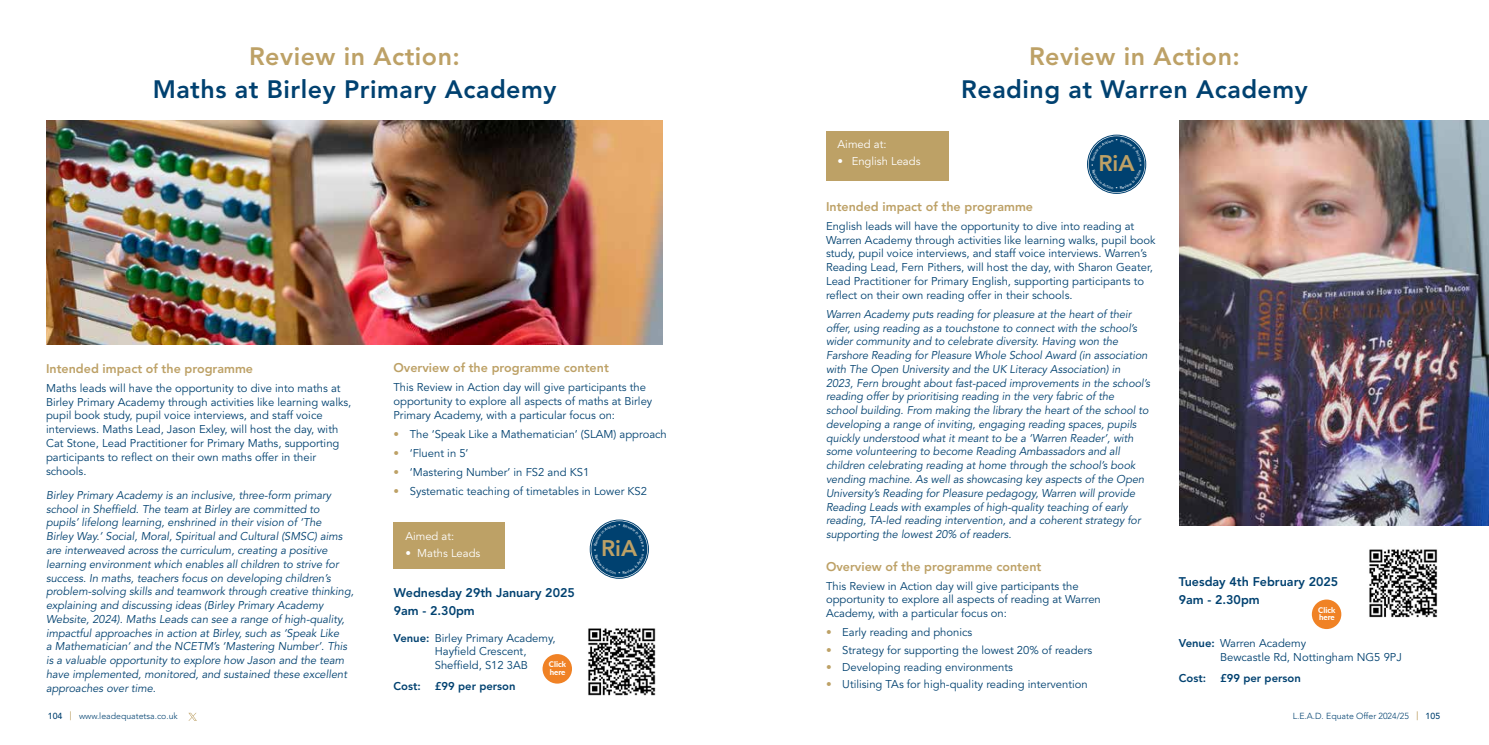
<style>
.page{position:relative;width:1489px;height:745px;background:#fff}
.page>*{position:absolute;margin:0;border:0;box-sizing:border-box;transform-origin:0 0}
.t1{font:800 25px "Avenir";letter-spacing:.02em;color:#004170}
.t2{font:800 25px "Avenir";letter-spacing:.02em;color:#bda166}
.t3{font:800 22.5px "Avenir";color:#bda166}
.t4{font:800 12.5px "Avenir";color:#bda166}
.t5{font:800 12.5px/17.5px "Avenir";color:#004170}
.t6{font:italic 11.25px/13.8px "Avenir";color:#004170}
.t7{font:11.25px/13.8px "Avenir";color:#004170}
.t8{font:11.25px "Avenir";color:#fff}
.t9{font:800 11.25px "Avenir";color:#004170}
.t10{font:300 8.75px "Avenir";color:#004170}
.t11{font:800 7.88px/7.4px "Lato";color:#fff}
.s1{color:#bda166}
.s2{font-weight:800}
.s3{font-weight:500}
.s4{font-weight:500;font-size:11.5px;color:#bda166}
</style>
<div class="page">
<svg style="left:188px;top:712px;width:9px;height:8px"></svg>
<img style="left:46px;top:120px;width:617px;height:224px">
<div style="left:393px;top:522px;width:111px;height:46px;background:#bda166"></div>
<img style="left:588px;top:628px;width:68px;height:68px">
<div style="left:590px;top:519px;width:58px;height:59px;border:1px solid #004170;border-radius:50%"></div>
<svg style="left:591px;top:520px;width:56px;height:57px"></svg>
<div style="left:826px;top:131px;width:122px;height:49px;background:#bda166"></div>
<img style="left:1179px;top:120px;width:309px;height:404px">
<img style="left:1369px;top:549px;width:69px;height:69px">
<div style="left:1087px;top:135px;width:58px;height:59px;border:1px solid #004170;border-radius:50%"></div>
<svg style="left:1088px;top:136px;width:56px;height:56px"></svg>
<div style="left:1311px;top:599px;width:30px;height:29px;background:#f08225;border-radius:50%"></div>
<div style="left:542px;top:653px;width:30px;height:30px;background:#f08225;border-radius:50%"></div>
<svg style="left:594px;top:523px;width:50px;height:50px;background:#134f7a"></svg>
<svg style="left:1091px;top:139px;width:50px;height:50px;background:#124f7a"></svg>
<h1 class="t2" style="left:249px;top:42px;width:212px">Review in Action:</h1>
<h1 class="t1" style="left:153px;top:74px;width:405px">Maths at Birley Primary Academy</h1>
<p class="t4" style="left:46px;top:361px;width:208px">Intended impact of the programme</p>
<p class="t7" style="left:46px;top:381px;width:307px">Maths leads will have the opportunity to dive into maths at Birley Primary Academy through activities like learning walks, pupil book study, pupil voice interviews, and staff voice interviews. Maths Lead, Jason Exley, will host the day, with Cat Stone, Lead Practitioner for Primary Maths, supporting participants to reflect on their own maths offer in their schools.</p>
<p class="t6" style="left:46px;top:488px;width:309px">Birley Primary Academy is an inclusive, three-form primary school in Sheffield. The team at Birley are committed to pupils’ lifelong learning, enshrined in their vision of ‘The<br>Birley Way.’ Social, Moral, Spiritual and Cultural (SMSC) aims are interweaved across the curriculum, creating a positive learning environment which enables all children to strive for success. In maths, teachers focus on developing children’s problem-solving skills and teamwork through creative thinking, explaining and discussing ideas (Birley Primary Academy Website, 2024). Maths Leads can see a range of high-quality, impactful approaches in action at Birley, such as ‘Speak Like<br>a Mathematician’ and the NCETM’s ‘Mastering Number’. This is a valuable opportunity to explore how Jason and the team have implemented, monitored, and sustained these excellent approaches over time.</p>
<p class="t4" style="left:393px;top:360px;width:217px">Overview of the programme content</p>
<p class="t7" style="left:393px;top:380px;width:260px">This Review in Action day will give participants the opportunity to explore all aspects of maths at Birley<br>Primary Academy, with a particular focus on:</p>
<p class="t7" style="left:393px;top:427px;width:275px"><span class="s1">•</span> The ‘Speak Like a Mathematician’ (SLAM) approach</p>
<p class="t7" style="left:393px;top:446px;width:77px"><span class="s1">•</span> ‘Fluent in 5’</p>
<p class="t7" style="left:393px;top:465px;width:197px"><span class="s1">•</span> ‘Mastering Number’ in FS2 and KS1</p>
<p class="t7" style="left:393px;top:484px;width:255px"><span class="s1">•</span> Systematic teaching of timetables in Lower KS2</p>
<p class="t8" style="left:405px;top:529px;width:50px">Aimed at:</p>
<p class="t8" style="left:405px;top:546px;width:77px">• Maths Leads</p>
<h2 class="t3" style="left:601px;top:534px;width:38px">RiA</h2>
<p class="t5" style="left:394px;top:583px;width:182px">Wednesday 29th January 2025<br>9am - 2.30pm</p>
<p class="t7" style="left:435px;top:630px;width:122px;text-indent:-41px"><span class="s2">Venue:</span> Birley Primary Academy,<br>Hayfield Crescent,<br>Sheffield, S12 3AB</p>
<p class="t9" style="left:393px;top:679px;width:124px">Cost: £99 per person</p>
<p class="t11" style="left:549px;top:660px;width:19px">Click here</p>
<p class="t8" style="left:837px;top:138px;width:50px">Aimed at:</p>
<p class="t8" style="left:837px;top:155px;width:84px">• English Leads</p>
<h1 class="t2" style="left:1028px;top:42px;width:212px">Review in Action:</h1>
<h1 class="t1" style="left:961px;top:74px;width:348px">Reading at Warren Academy</h1>
<h2 class="t3" style="left:1098px;top:150px;width:38px">RiA</h2>
<p class="t4" style="left:826px;top:199px;width:208px">Intended impact of the programme</p>
<p class="t7" style="left:826px;top:219px;width:331px">English leads will have the opportunity to dive into reading at Warren Academy through activities like learning walks, pupil book study, pupil voice interviews, and staff voice interviews. Warren’s Reading Lead, Fern Pithers, will host the day, with Sharon Geater, Lead Practitioner for Primary English, supporting participants to reflect on their own reading offer in their schools.</p>
<p class="t6" style="left:826px;top:307px;width:325px">Warren Academy puts reading for pleasure at the heart of their offer, using reading as a touchstone to connect with the school’s wider community and to celebrate diversity. Having won the Farshore Reading for Pleasure Whole School Award (in association with The Open University and the UK Literacy Association) in 2023, Fern brought about fast-paced improvements in the school’s reading offer by prioritising reading in the very fabric of the<br>school building. From making the library the heart of the school to developing a range of inviting, engaging reading spaces, pupils quickly understood what it meant to be a ‘Warren Reader’, with some volunteering to become Reading Ambassadors and all children celebrating reading at home through the school’s book vending machine. As well as showcasing key aspects of the Open University’s Reading for Pleasure pedagogy, Warren will provide Reading Leads with examples of high-quality teaching of early reading, TA-led reading intervention, and a coherent strategy for supporting the lowest 20% of readers.</p>
<p class="t4" style="left:826px;top:558px;width:217px">Overview of the programme content</p>
<p class="t7" style="left:826px;top:579px;width:276px">This Review in Action day will give participants the opportunity to explore all aspects of reading at Warren<br>Academy, with a particular focus on:</p>
<p class="t7" style="left:826px;top:625px;width:148px"><span class="s1">•</span> Early reading and phonics</p>
<p class="t7" style="left:826px;top:642px;width:268px"><span class="s1">•</span> Strategy for supporting the lowest 20% of readers</p>
<p class="t7" style="left:826px;top:660px;width:188px"><span class="s1">•</span> Developing reading environments</p>
<p class="t7" style="left:826px;top:677px;width:263px"><span class="s1">•</span> Utilising TAs for high-quality reading intervention</p>
<p class="t5" style="left:1178px;top:572px;width:161px">Tuesday 4th February 2025<br>9am - 2.30pm</p>
<p class="t7" style="left:1219px;top:636px;width:183px;text-indent:-41px"><span class="s2">Venue:</span> Warren Academy<br>Bewcastle Rd, Nottingham NG5 9PJ</p>
<p class="t9" style="left:1178px;top:671px;width:124px">Cost: £99 per person</p>
<p class="t11" style="left:1318px;top:605px;width:19px">Click here</p>
<p class="t10" style="left:48px;top:710px;width:131px"><span class="s3">104</span> <span class="s4">|</span> www.leadequatetsa.co.uk</p>
<p class="t10" style="left:1292px;top:710px;width:149px">L.E.A.D. Equate Offer 2024/25 <span class="s4">|</span> <span class="s3">105</span></p>
</div>
